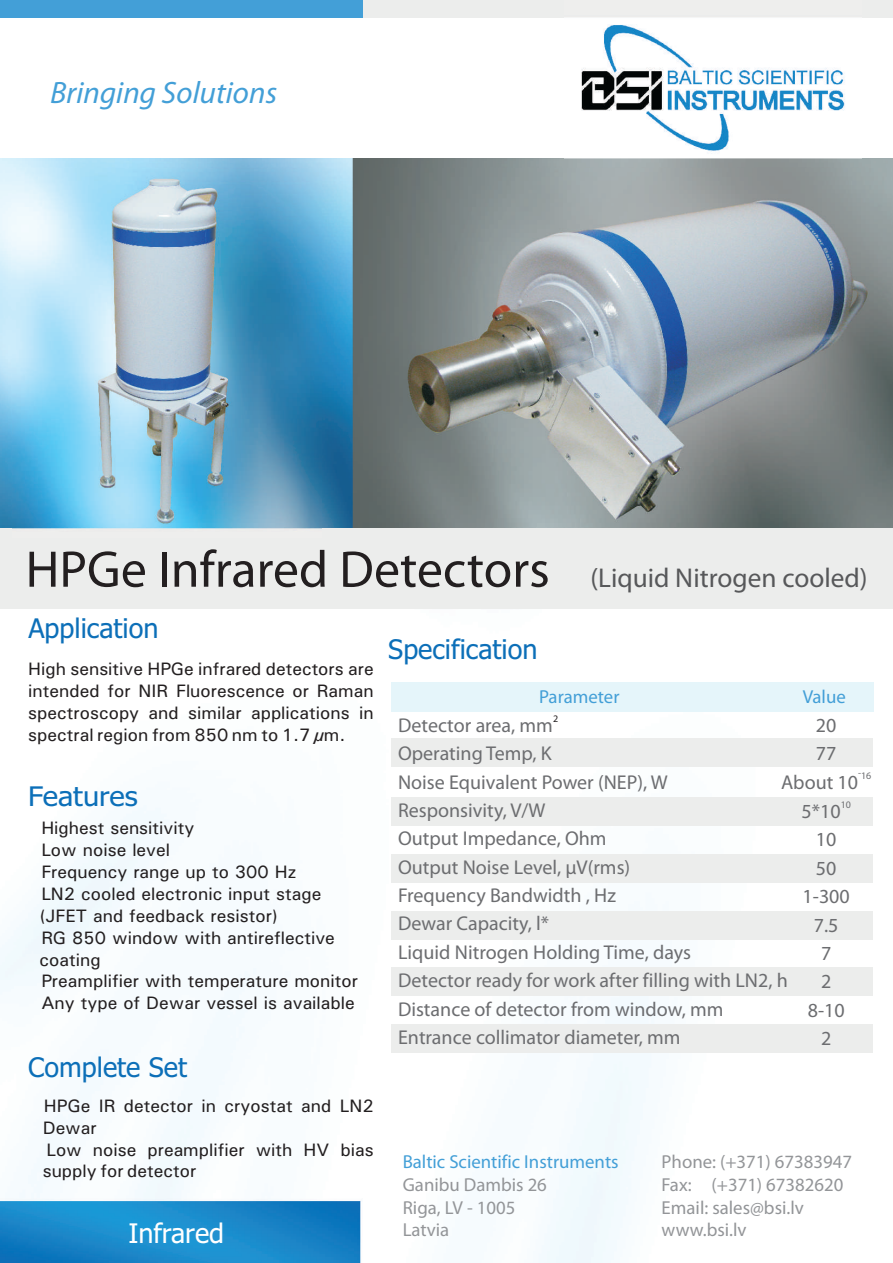
<style>
.page{position:relative;width:893px;height:1263px;background:#fff}
.page>*{position:absolute;margin:0;border:0;box-sizing:border-box;transform-origin:0 0}
.t1{font:italic 31.05px "Myriad Pro";color:#439fd7}
.t2{font:27.3px "Myriad Pro";color:#57585a}
.t3{font:27px "Tahoma";color:#0c6fb8}
.t4{font:27px "Tahoma";color:#0c6fb8;scale:1.07 1}
.t5{font:27px "Tahoma";color:#fff}
.t6{font:19.95px/28.3px "Myriad Pro";color:#6c6d70}
.t7{font:18.75px/22.6px "Myriad Pro";color:#939598}
.t8{font:18.75px "Myriad Pro";color:#439fd7}
.t9{font:500 18px/21.9px "Univers";color:#231f20}
.t10{font:10.05px "Myriad Pro";color:#6c6d70}
.t11{font:10.05px "Myriad Pro";color:#231f20}
.s1{font-size:51.9px;color:#231f20}
</style>
<div class="page">
<img style="left:0;top:158px;width:893px;height:1105px">
<div style="left:0;top:0;width:893px;height:17px;background:#ecedec"></div>
<div style="left:0;top:0;width:362px;height:17px;background:#439fd7"></div>
<div style="left:0;top:528px;width:893px;height:80px;background:#ecedec"></div>
<img style="left:564px;top:17px;width:297px;height:151px">
<img style="left:364px;top:168px;width:528px;height:358px">
<img style="left:12px;top:169px;width:310px;height:360px">
<div style="left:391px;top:682px;width:482px;height:30px;background:#e5f5fa"></div>
<div style="left:391px;top:738px;width:481px;height:28px;background:#ecedec"></div>
<div style="left:391px;top:797px;width:481px;height:29px;background:#ecedec"></div>
<div style="left:391px;top:854px;width:481px;height:29px;background:#ecedec"></div>
<div style="left:391px;top:911px;width:481px;height:28px;background:#ecedec"></div>
<div style="left:391px;top:967px;width:481px;height:28px;background:#ecedec"></div>
<div style="left:391px;top:1024px;width:481px;height:29px;background:#ecedec"></div>
<h1 class="t1" style="left:50px;top:80px;width:229px">Bringing Solutions</h1>
<h2 class="t2" style="left:26px;top:566px;width:843px"><span class="s1">HPGe Infrared Detectors</span> (Liquid Nitrogen cooled)</h2>
<h3 class="t3" style="left:28px;top:617px;width:132px">Application</h3>
<h3 class="t3" style="left:388px;top:639px;width:151px">Specification</h3>
<p class="t9" style="left:28px;top:660px;width:347px;text-align:justify">High sensitive HPGe infrared detectors are intended for NIR Fluorescence or Raman spectroscopy and similar applications in spectral region from 850 nm to 1.7 µm.</p>
<p class="t8" style="left:803px;top:689px;width:45px">Value</p>
<p class="t6" style="left:816px;top:713px;width:22px">20<br>77</p>
<p class="t8" style="left:539px;top:689px;width:82px">Parameter</p>
<p class="t6" style="left:398px;top:713px;width:391px">Detector area, mm<br>Operating Temp, K<br>Noise Equivalent Power (NEP), W<br>Responsivity, V/W<br>Output Impedance, Ohm<br>Output Noise Level, ìV(rms)<br>Frequency Bandwidth , Hz<br>Dewar Capacity, l*<br>Liquid Nitrogen Holding Time, days<br>Detector ready for work after filling with LN2, h<br>Distance of detector from window, mm<br>Entrance collimator diameter, mm</p>
<p class="t11" style="left:553px;top:714px;width:7px">2</p>
<p class="t10" style="left:858px;top:772px;width:15px">-16</p>
<p class="t6" style="left:781px;top:770px;width:79px">About 10</p>
<p class="t10" style="left:841px;top:800px;width:12px">10</p>
<p class="t6" style="left:801px;top:799px;width:50px;text-align:center">5*10<br>10<br>50<br>1-300<br>7.5<br>7<br>2<br>8-10<br>2</p>
<h3 class="t4" style="left:28px;top:785px;width:104px">Features</h3>
<p class="t9" style="left:40px;top:819px;width:320px">Highest sensitivity<br>Low noise level<br>Frequency range up to 300 Hz<br>LN2 cooled electronic input stage (JFET and feedback resistor)<br>RG 850 window with antireflective coating<br>Preamplifier with temperature monitor<br>Any type of Dewar vessel is available</p>
<h3 class="t3" style="left:28px;top:1056px;width:160px">Complete Set</h3>
<p class="t9" style="left:43px;top:1096px;width:332px">HPGe IR detector in cryostat and LN2<br>Dewar<br>Low noise preamplifier with HV bias supply for detector</p>
<h3 class="t5" style="left:128px;top:1222px;width:97px">Infrared</h3>
<p class="t8" style="left:403px;top:1154px;width:218px">Baltic Scientific Instruments</p>
<p class="t7" style="left:403px;top:1175px;width:146px">Ganibu Dambis 26<br>Riga, LV - 1005<br>Latvia</p>
<p class="t7" style="left:662px;top:1152px;width:192px">Phone: (+371) 67383947<br>Fax: (+371) 67382620<br>Email: sales@bsi.lv www.bsi.lv</p>
</div>
